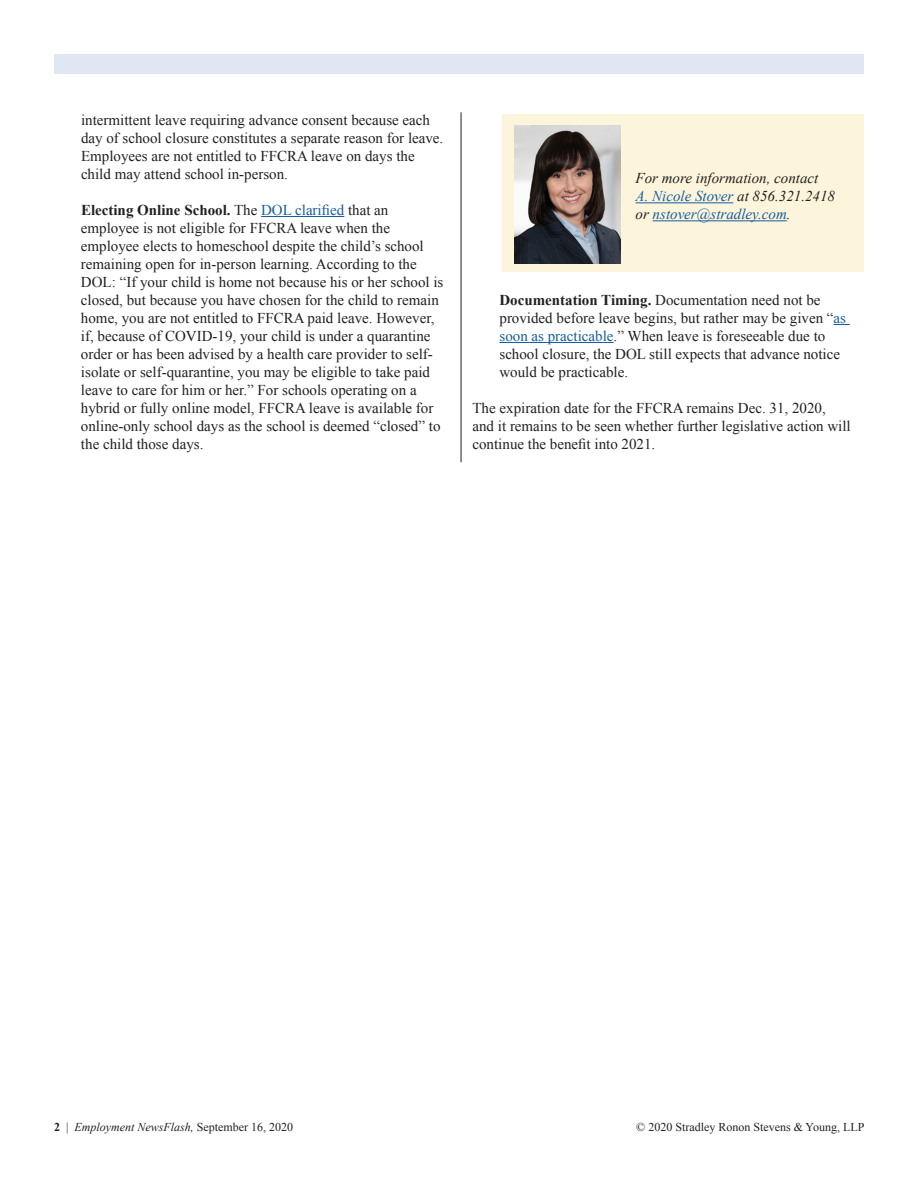
<style>
.page{position:relative;width:918px;height:1188px;background:#fff}
.page>*{position:absolute;margin:0;border:0;box-sizing:border-box;transform-origin:0 0}
.t1{font:15px/18px "Times New Roman";color:#231f20}
.t2{font:italic 15px/18px "Times New Roman";color:#231f20}
.t3{font:italic 12px "Times New Roman";color:#231f20}
.t4{font:12px "Times New Roman";color:#231f20}
.s1{font-weight:700}
.s2{color:#175d9e}
.s3{font-weight:700;font-style:normal}
.s4{font-style:normal}
</style>
<div class="page">
<hr style="left:261px;top:216px;width:83px;height:1px;background:#175d9e">
<svg style="left:834px;top:324px;width:16px;height:1px"></svg>
<hr style="left:500px;top:342px;width:114px;height:1px;background:#175d9e">
<div style="left:54px;top:54px;width:810px;height:19px;background:#e0e6f2"></div>
<div style="left:502px;top:114px;width:362px;height:158px;background:#fcf5db"></div>
<hr style="left:636px;top:202px;width:97px;height:1px;background:#175d9e">
<hr style="left:653px;top:220px;width:134px;height:1px;background:#175d9e">
<img style="left:515px;top:125px;width:105px;height:138px">
<hr style="left:461px;top:112px;width:1px;height:350px;background:#231f20">
<p class="t1" style="left:81px;top:111px;width:364px">intermittent leave requiring advance consent because each day of school closure constitutes a separate reason for leave.<br>Employees are not entitled to FFCRA leave on days the child may attend school in-person.</p>
<p class="t1" style="left:81px;top:201px;width:364px"><span class="s1">Electing Online School.</span> The <span class="s2">DOL clarified</span> that an employee is not eligible for FFCRA leave when the employee elects to homeschool despite the child’s school remaining open for in-person learning. According to the DOL: “If your child is home not because his or her school is closed, but because you have chosen for the child to remain home, you are not entitled to FFCRA paid leave. However, if, because of COVID-19, your child is under a quarantine order or has been advised by a health care provider to self&shy;isolate or self-quarantine, you may be eligible to take paid leave to care for him or her.” For schools operating on a hybrid or fully online model, FFCRA leave is available for online-only school days as the school is deemed “closed” to the child those days.</p>
<p class="t2" style="left:636px;top:169px;width:201px">For more information, contact<br><span class="s2">A. Nicole Stover</span> at 856.321.2418 or <span class="s2">nstover@stradley.com</span>.</p>
<p class="t1" style="left:500px;top:291px;width:348px"><span class="s1">Documentation Timing.</span> Documentation need not be provided before leave begins, but rather may be given “<span class="s2">as soon as practicable</span>.” When leave is foreseeable due to school closure, the DOL still expects that advance notice would be practicable.</p>
<p class="t1" style="left:472px;top:399px;width:380px">The expiration date for the FFCRA remains Dec. 31, 2020, and it remains to be seen whether further legislative action will continue the benefit into 2021.</p>
<p class="t3" style="left:54px;top:1119px;width:241px"><span class="s3">2</span> <span class="s4">|</span> Employment NewsFlash, <span class="s4">September 16, 2020</span></p>
<p class="t4" style="left:636px;top:1119px;width:230px">© 2020 Stradley Ronon Stevens &amp; Young, LLP</p>
</div>
